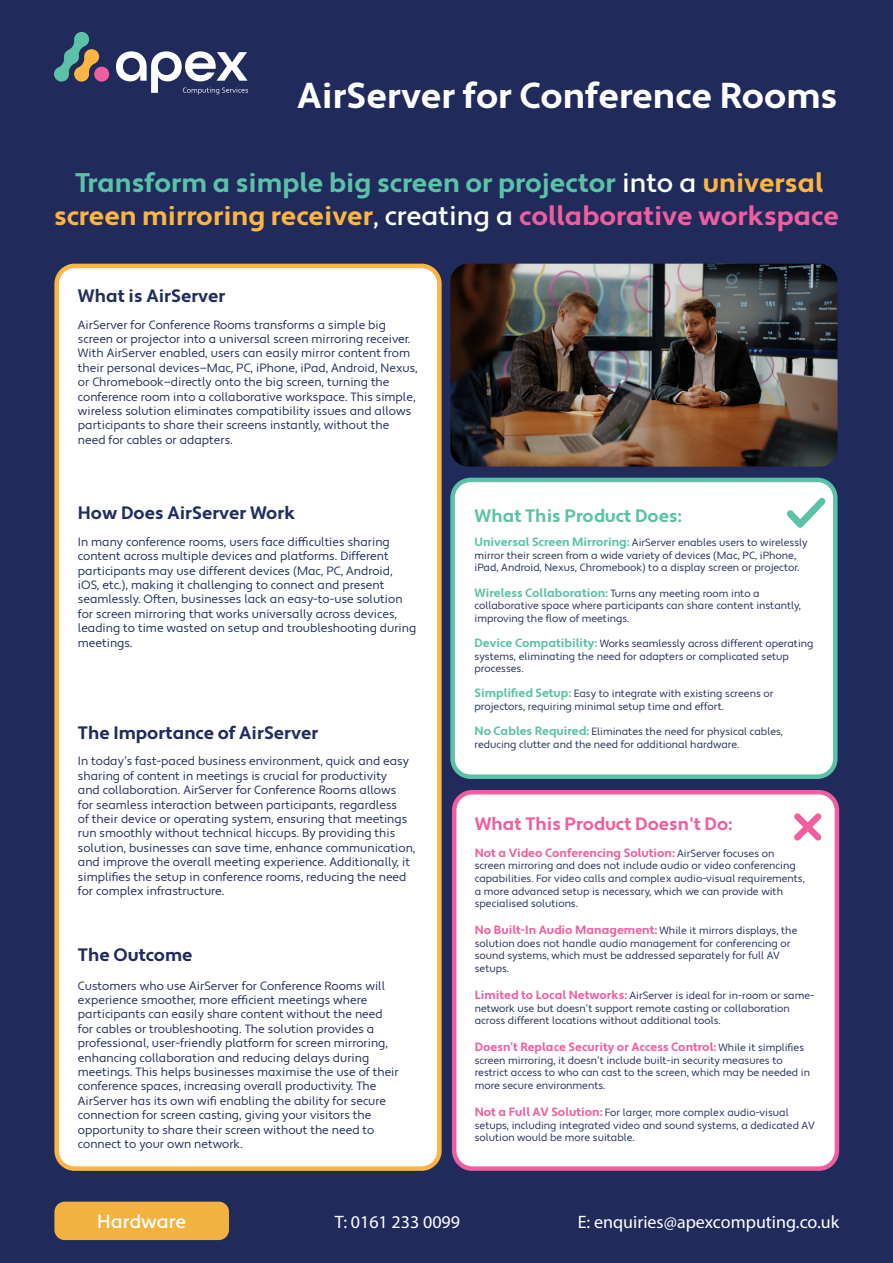
<style>
.page{position:relative;width:893px;height:1263px;background:#202b5b}
.page>*{position:absolute;margin:0;border:0;box-sizing:border-box;transform-origin:0 0}
.t1{font:700 36px "Apertura";color:#fff}
.t2{font:700 27px/32.4px "Apertura";color:#5bc2a8;text-align:center}
.t3{font:500 19.05px "Apertura";color:#fff}
.t4{font:18px "Myriad Pro";color:#fff}
.t5{font:700 18px "Apertura";color:#202f5e}
.t6{font:700 18px "Apertura";color:#202b5b}
.t7{font:700 18px "Apertura";color:#f05e9f}
.t8{font:700 18px "Apertura";color:#5bc2a8}
.t9{font:12px/14.4px "Apertura";color:#202b5b}
.t10{font:12px/14.4px "Apertura";color:#1a2d5d}
.t11{font:700 12px "Apertura";color:#f05e9f}
.t12{font:10.5px/12.6px "Apertura";color:#202b5b}
.s1{font-weight:500;color:#fff}
.s2{color:#fcb542}
.s3{color:#f05e9f}
.s4{color:#202f5e}
.s5{font-weight:700;font-size:12px;color:#5bc2a8}
.s6{font-weight:400;font-size:10.5px;color:#202b5b}
.s7{font-weight:700;font-size:12px;color:#f05e9f}
</style>
<div class="page">
<div style="left:57px;top:266px;width:382px;height:902px;background:#fff;border-radius:18px"></div>
<div style="left:54px;top:264px;width:388px;height:907px;border:4px solid #fcb542;border-radius:18px"></div>
<svg style="left:54px;top:32px;width:45px;height:50px;background:#59706c"></svg>
<div style="left:94px;top:67px;width:15px;height:15px;background:#f05e9f;border-radius:50%"></div>
<svg style="left:116px;top:51px;width:132px;height:43px"></svg>
<div style="left:54px;top:1201px;width:175px;height:39px;background:#f3b13f;border-radius:10px"></div>
<div style="left:454px;top:792px;width:383px;height:376px;background:#fff;border-radius:18px"></div>
<div style="left:452px;top:790px;width:387px;height:381px;border:4px solid #f05e9f;border-radius:18px"></div>
<svg style="left:794px;top:813px;width:28px;height:27px"></svg>
<img style="left:450px;top:264px;width:387px;height:203px">
<div style="left:453px;top:480px;width:382px;height:297px;background:#fff;border-radius:18px"></div>
<div style="left:450px;top:478px;width:387px;height:301px;border:4px solid #5bc2a8;border-radius:18px"></div>
<svg style="left:787px;top:498px;width:38px;height:30px"></svg>
<p class="t1" style="left:297px;top:74px;width:542px">AirServer for Conference Rooms</p>
<p class="t2" style="left:54px;top:167px;width:786px">Transform a simple big screen or projector <span class="s1">into a</span> <span class="s2">universal screen mirroring receiver</span><span class="s1">, creating a</span> <span class="s3">collaborative workspace</span></p>
<p class="t5" style="left:78px;top:285px;width:149px">What is AirServer</p>
<p class="t9" style="left:78px;top:318px;width:341px">AirServer for Conference Rooms transforms a simple big screen or projector into a universal screen mirroring receiver.<br>With AirServer enabled, users can easily mirror content from their personal devices—Mac, PC, iPhone, iPad, Android, Nexus, or Chromebook—directly onto the big screen, turning the conference room into a collaborative workspace. This simple, wireless solution eliminates compatibility issues and allows participants to share their screens instantly, without the need for cables or adapters.</p>
<p class="t5" style="left:78px;top:502px;width:219px">How Does AirServer Work</p>
<p class="t10" style="left:78px;top:535px;width:340px">In many conference rooms, users face difficulties sharing content across multiple devices and platforms. Different participants may use different devices (Mac, PC, Android, iOS, etc.), making it challenging to connect and present seamlessly. Often, businesses lack an easy-to-use solution for screen mirroring that works universally across devices, leading to time wasted on setup and troubleshooting during meetings.</p>
<p class="t6" style="left:78px;top:722px;width:242px">The Importance of <span class="s4">AirServer</span></p>
<p class="t9" style="left:78px;top:754px;width:339px">In today’s fast-paced business environment, quick and easy sharing of content in meetings is crucial for productivity<br>and collaboration. AirServer for Conference Rooms allows<br>for seamless interaction between participants, regardless<br>of their device or operating system, ensuring that meetings run smoothly without technical hiccups. By providing this solution, businesses can save time, enhance communication, and improve the overall meeting experience. Additionally, it simplifies the setup in conference rooms, reducing the need for complex infrastructure.</p>
<p class="t6" style="left:78px;top:944px;width:116px">The Outcome</p>
<p class="t9" style="left:78px;top:979px;width:322px">Customers who use AirServer for Conference Rooms will experience smoother, more efficient meetings where participants can easily share content without the need for cables or troubleshooting. The solution provides a professional, user-friendly platform for screen mirroring, enhancing collaboration and reducing delays during meetings. This helps businesses maximise the use of their conference spaces, increasing overall productivity. The AirServer has its own wifi enabling the ability for secure connection for screen casting, giving your visitors the opportunity to share their screen without the need to connect to your own network.</p>
<p class="t8" style="left:475px;top:505px;width:208px">What This Product Does:</p>
<p class="t12" style="left:475px;top:537px;width:335px"><span class="s5">Universal Screen Mirroring:</span> AirServer enables users to wirelessly mirror their screen from a wide variety of devices (Mac, PC, iPhone, iPad, Android, Nexus, Chromebook) to a display screen or projector.</p>
<p class="t12" style="left:475px;top:587px;width:328px"><span class="s5">Wireless Collaboration:</span> Turns any meeting room into a collaborative space where participants can share content instantly, improving the flow of meetings.</p>
<p class="t12" style="left:475px;top:637px;width:340px"><span class="s5">Device Compatibility:</span> Works seamlessly across different operating systems, eliminating the need for adapters or complicated setup processes.</p>
<p class="t12" style="left:475px;top:688px;width:300px"><span class="s5">Simplified Setup:</span> Easy to integrate with existing screens or projectors, requiring minimal setup time and effort.</p>
<p class="t12" style="left:475px;top:726px;width:310px"><span class="s5">No Cables Required:</span> Eliminates the need for physical cables, reducing clutter and the need for additional hardware.</p>
<p class="t7" style="left:475px;top:813px;width:259px">What This Product Doesn't Do:</p>
<p class="t11" style="left:475px;top:845px;width:301px">Not a Video Conferencing Solution: <span class="s6">AirServer focuses on</span></p>
<p class="t12" style="left:475px;top:860px;width:332px">screen mirroring and does not include audio or video conferencing capabilities. For video calls and complex audio-visual requirements, a more advanced setup is necessary, which we can provide with specialised solutions.</p>
<p class="t11" style="left:475px;top:923px;width:324px">No Built-In Audio Management: <span class="s6">While it mirrors displays, the</span></p>
<p class="t12" style="left:475px;top:937px;width:317px">solution does not handle audio management for conferencing or sound systems, which must be addressed separately for full AV setups.</p>
<p class="t12" style="left:475px;top:989px;width:341px"><span class="s7">Limited to Local Networks:</span> AirServer is ideal for in-room or same&shy;network use but doesn’t support remote casting or collaboration across different locations without additional tools.</p>
<p class="t11" style="left:475px;top:1040px;width:331px">Doesn’t Replace Security or Access Control: <span class="s6">While it simplifies</span></p>
<p class="t12" style="left:475px;top:1054px;width:337px">screen mirroring, it doesn’t include built-in security measures to restrict access to who can cast to the screen, which may be needed in more secure environments.</p>
<p class="t12" style="left:475px;top:1106px;width:341px"><span class="s7">Not a Full AV Solution:</span> For larger, more complex audio-visual setups, including integrated video and sound systems, a dedicated AV solution would be more suitable.</p>
<p class="t3" style="left:97px;top:1210px;width:90px">Hardware</p>
<p class="t4" style="left:335px;top:1210px;width:127px">T: 0161 233 0099</p>
<p class="t4" style="left:578px;top:1210px;width:263px">E: enquiries@apexcomputing.co.uk</p>
</div>
